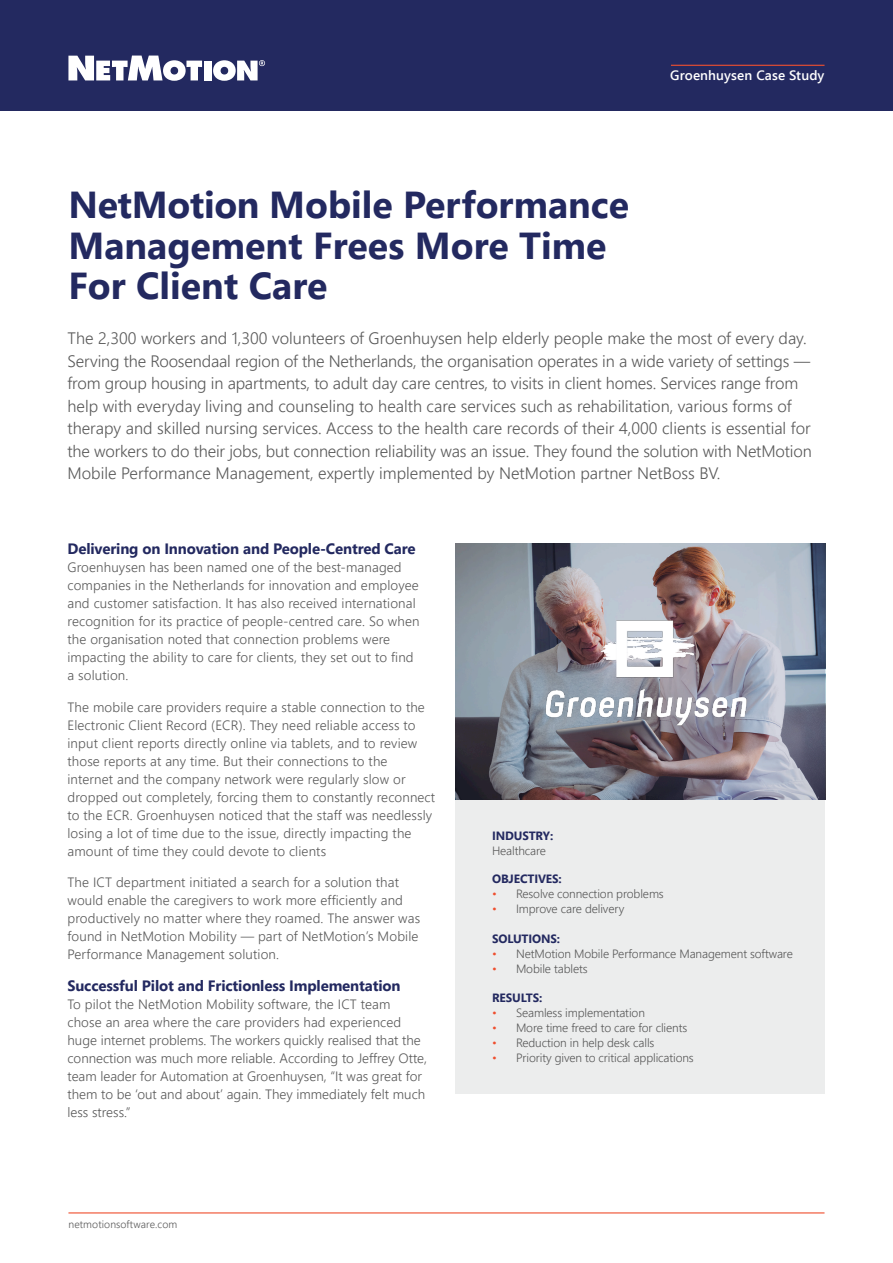
<style>
.page{position:relative;width:893px;height:1263px;background:#fff}
.page>*{position:absolute;margin:0;border:0;box-sizing:border-box;transform-origin:0 0}
.t1{font:700 37.5px/40.5px "Segoe UI";color:#232960}
.t2{font:300 16.5px/22.5px "Segoe UI";color:#595959}
.t3{font:700 15px "Segoe UI";letter-spacing:-.01em;color:#232960}
.t4{font:300 13.5px/18px "Segoe UI";letter-spacing:.01em;color:#595959}
.t5{font:600 13.5px "Segoe UI";letter-spacing:.01em;color:#fff}
.t6{font:300 12px/15px "Segoe UI";letter-spacing:-.01em;color:#595959}
.t7{font:700 12px "Segoe UI";letter-spacing:-.01em;color:#232960}
.t8{font:300 10.5px "Segoe UI";letter-spacing:.01em;color:#595959}
.s1{font-weight:700;color:#232960}
.s2{color:#ef4f2f}
</style>
<div class="page">
<hr style="left:68px;top:1212px;width:756px;height:1px;background:#ef4f2f">
<div style="left:0;top:0;width:893px;height:111px;background:#232960"></div>
<svg style="left:68px;top:56px;width:134px;height:25px"></svg>
<div style="left:204px;top:61px;width:7px;height:19px;background:#fff"></div>
<svg style="left:213px;top:60px;width:52px;height:21px"></svg>
<hr style="left:671px;top:65px;width:153px;height:1px;background:#ef4f2f">
<div style="left:454px;top:667px;width:370px;height:427px;background:#eceded"></div>
<img style="left:455px;top:543px;width:370px;height:256px">
<img style="left:533px;top:613px;width:214px;height:116px">
<p class="t5" style="left:670px;top:66px;width:156px">Groenhuysen Case Study</p>
<p class="t1" style="left:68px;top:183px;width:562px">NetMotion Mobile Performance<br>Management Frees More Time<br>For Client Care</p>
<p class="t2" style="left:68px;top:327px;width:746px">The 2,300 workers and 1,300 volunteers of Groenhuysen help elderly people make the most of every day.<br>Serving the Roosendaal region of the Netherlands, the organisation operates in a wide variety of settings — from group housing in apartments, to adult day care centres, to visits in client homes. Services range from help with everyday living and counseling to health care services such as rehabilitation, various forms of therapy and skilled nursing services. Access to the health care records of their 4,000 clients is essential for the workers to do their jobs, but connection reliability was an issue. They found the solution with NetMotion Mobile Performance Management, expertly implemented by NetMotion partner NetBoss BV.</p>
<p class="t3" style="left:68px;top:538px;width:350px">Delivering on Innovation and People-Centred Care</p>
<p class="t4" style="left:68px;top:558px;width:354px">Groenhuysen has been named one of the best-managed companies in the Netherlands for innovation and employee and customer satisfaction. It has also received international recognition for its practice of people-centred care. So when the organisation noted that connection problems were impacting the ability to care for clients, they set out to find a solution.</p>
<p class="t4" style="left:68px;top:697px;width:369px">The mobile care providers require a stable connection to the Electronic Client Record (ECR). They need reliable access to input client reports directly online via tablets, and to review those reports at any time. But their connections to the internet and the company network were regularly slow or dropped out completely, forcing them to constantly reconnect to the ECR. Groenhuysen noticed that the staff was needlessly losing a lot of time due to the issue, directly impacting the amount of time they could devote to clients</p>
<p class="t4" style="left:68px;top:873px;width:354px">The ICT department initiated a search for a solution that would enable the caregivers to work more efficiently and productively no matter where they roamed. The answer was found in NetMotion Mobility — part of NetMotion’s Mobile Performance Management solution.</p>
<p class="t3" style="left:68px;top:975px;width:335px">Successful Pilot and Frictionless Implementation</p>
<p class="t4" style="left:68px;top:994px;width:361px">To pilot the NetMotion Mobility software, the ICT team chose an area where the care providers had experienced huge internet problems. The workers quickly realised that the connection was much more reliable. According to Jeffrey Otte, team leader for Automation at Groenhuysen, “It was great for them to be ‘out and about’ again. They immediately felt much less stress.”</p>
<p class="t8" style="left:68px;top:1216px;width:110px">netmotionsoftware.com</p>
<p class="t6" style="left:492px;top:828px;width:63px"><span class="s1">INDUSTRY:<br></span>Healthcare</p>
<p class="t7" style="left:492px;top:870px;width:71px">OBJECTIVES:</p>
<p class="t6" style="left:492px;top:886px;width:173px"><span class="s2">•</span> Resolve connection problems</p>
<p class="t6" style="left:492px;top:901px;width:134px"><span class="s2">•</span> Improve care delivery</p>
<p class="t7" style="left:492px;top:930px;width:70px">SOLUTIONS:</p>
<p class="t6" style="left:492px;top:946px;width:302px"><span class="s2">•</span> NetMotion Mobile Performance Management software</p>
<p class="t6" style="left:492px;top:961px;width:97px"><span class="s2">•</span> Mobile tablets</p>
<p class="t7" style="left:492px;top:989px;width:52px">RESULTS:</p>
<p class="t6" style="left:492px;top:1005px;width:154px"><span class="s2">•</span> Seamless implementation</p>
<p class="t6" style="left:492px;top:1020px;width:197px"><span class="s2">•</span> More time freed to care for clients</p>
<p class="t6" style="left:492px;top:1035px;width:164px"><span class="s2">•</span> Reduction in help desk calls</p>
<p class="t6" style="left:492px;top:1050px;width:203px"><span class="s2">•</span> Priority given to critical applications</p>
</div>
